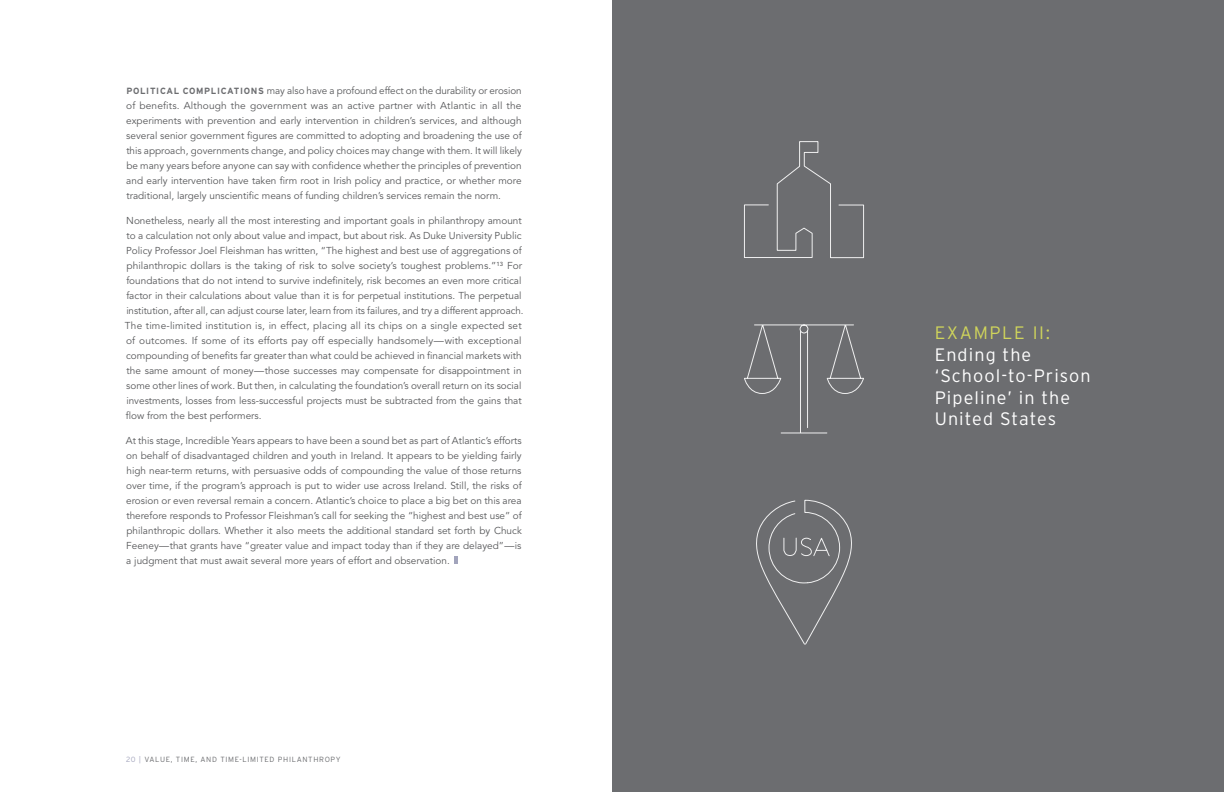
<style>
.page{position:relative;width:1224px;height:792px;background:#fff}
.page>*{position:absolute;margin:0;border:0;box-sizing:border-box;transform-origin:0 0}
.titles{font:300 18px/21.6px "Interstate";letter-spacing:.06em;color:#fff}
.titles-2{font:300 18px "Interstate";letter-spacing:.09em;color:#d0d55b}
.Body{font:10px/15px "Avenir";color:#57585a;text-align:justify}
.t1{font:300 7.5px "Interstate";letter-spacing:.09em;color:#6c6d70}
.s1{font-family:"Interstate";font-weight:700;font-size:9px;color:#6c6d70}
.s2{color:#a2a4bc}
</style>
<div class="page">
<div style="left:612px;top:0;width:612px;height:792px;background:#6c6d70"></div>
<svg style="left:744px;top:141px;width:120px;height:118px"></svg>
<svg style="left:454px;top:557px;width:4px;height:7px"></svg>
<svg style="left:744px;top:324px;width:120px;height:110px"></svg>
<svg style="left:756px;top:499px;width:96px;height:146px"></svg>
<p class="Body" style="left:126px;top:83px;width:397px"><span class="s1">POLITICAL COMPLICATIONS</span> may also have a profound effect on the durability or erosion of benefits. Although the government was an active partner with Atlantic in all the experiments with prevention and early intervention in children’s services, and although several senior government figures are committed to adopting and broadening the use of this approach, governments change, and policy choices may change with them. It will likely be many years before anyone can say with confidence whether the principles of prevention and early intervention have taken firm root in Irish policy and practice, or whether more traditional, largely unscientific means of funding children’s services remain the norm.</p>
<p class="Body" style="left:125px;top:213px;width:400px;text-align:left">Nonetheless, nearly all the most interesting and important goals in philanthropy amount to a calculation not only about value and impact, but about risk. As Duke University Public Policy Professor Joel Fleishman has written, “The highest and best use of aggregations of philanthropic dollars is the taking of risk to solve society’s toughest problems.”<sup>13</sup> For foundations that do not intend to survive indefinitely, risk becomes an even more critical factor in their calculations about value than it is for perpetual institutions. The perpetual institution, after all, can adjust course later, learn from its failures, and try a different approach.<br>The time-limited institution is, in effect, placing all its chips on a single expected set of outcomes. If some of its efforts pay off especially handsomely—with exceptional compounding of benefits far greater than what could be achieved in financial markets with the same amount of money—those successes may compensate for disappointment in some other lines of work. But then, in calculating the foundation’s overall return on its social investments, losses from less-successful projects must be subtracted from the gains that flow from the best performers.</p>
<p class="Body" style="left:126px;top:433px;width:397px">At this stage, Incredible Years appears to have been a sound bet as part of Atlantic’s efforts on behalf of disadvantaged children and youth in Ireland. It appears to be yielding fairly high near-term returns, with persuasive odds of compounding the value of those returns over time, if the program’s approach is put to wider use across Ireland. Still, the risks of erosion or even reversal remain a concern. Atlantic’s choice to place a big bet on this area therefore responds to Professor Fleishman’s call for seeking the “highest and best use” of philanthropic dollars. Whether it also meets the additional standard set forth by Chuck Feeney—that grants have “greater value and impact today than if they are delayed”—is a judgment that must await several more years of effort and observation.</p>
<p class="t1" style="left:126px;top:755px;width:216px"><span class="s2">20 |</span> VALUE, TIME, AND TIME-LIMITED PHILANTHROPY</p>
<p class="titles-2" style="left:935px;top:323px;width:117px">EXAMPLE II:</p>
<p class="titles" style="left:935px;top:343px;width:158px">Ending the ‘School-to-Prison<br>Pipeline’ in the<br>United States</p>
</div>
